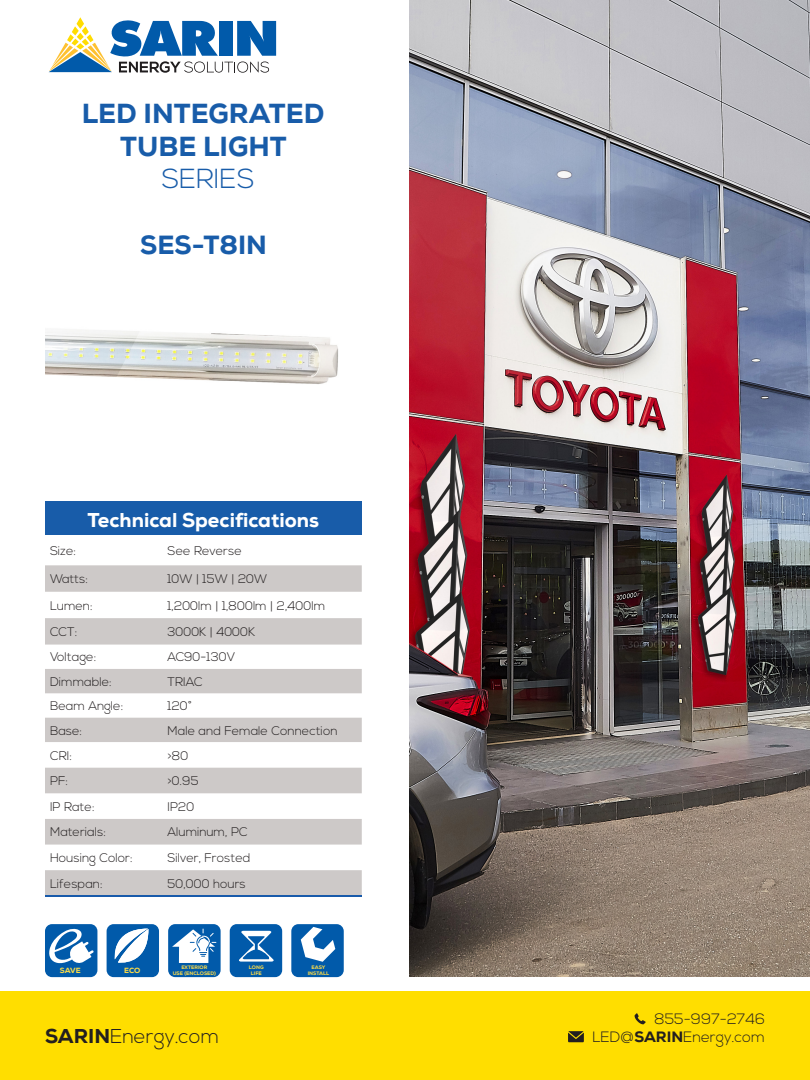
<style>
.page{position:relative;width:810px;height:1080px;background:#fff}
.page>*{position:absolute;margin:0;border:0;box-sizing:border-box;transform-origin:0 0}
.t1{font:800 27.5px/33px "Nexa";color:#185ca9;text-align:center}
.t2{font:300 27.5px "Nexa";color:#185ca9}
.t3{font:800 26.25px "Nexa";color:#185ca9}
.t4{font:800 20px "Nexa";color:#fff}
.t5{font:300 20px "Nexa";color:#231f20}
.t6{font:300 15px/18px "Nexa";color:#231f20;text-align:right}
.t7{font:300 12.5px "Nexa";color:#231f20}
.t8{font:800 7.5px "Nexa";color:#fcdd48}
.t9{font:800 7.5px "Nexa";color:#fcdb48}
.t10{font:800 5px "Nexa";color:#fcdb48}
.s1{font-weight:800}
</style>
<div class="page">
<div style="left:107px;top:924px;width:52px;height:53px;background:#015aaa;border-radius:7px"></div>
<svg style="left:114px;top:929px;width:34px;height:34px"></svg>
<div style="left:45px;top:924px;width:52px;height:53px;background:#015aaa;border-radius:7px"></div>
<svg style="left:49px;top:928px;width:45px;height:36px"></svg>
<div style="left:291px;top:924px;width:53px;height:53px;background:#015aaa;border-radius:7px"></div>
<svg style="left:301px;top:927px;width:34px;height:35px"></svg>
<div style="left:230px;top:924px;width:52px;height:53px;background:#015aaa;border-radius:7px"></div>
<svg style="left:239px;top:931px;width:35px;height:31px"></svg>
<div style="left:168px;top:924px;width:53px;height:53px;background:#015aaa;border-radius:7px"></div>
<svg style="left:172px;top:929px;width:44px;height:34px"></svg>
<div style="left:0;top:991px;width:810px;height:89px;background:#ffde00"></div>
<svg style="left:49px;top:17px;width:227px;height:56px"></svg>
<svg style="left:568px;top:1031px;width:16px;height:11px"></svg>
<svg style="left:635px;top:1013px;width:11px;height:11px"></svg>
<img style="left:409px;top:0;width:401px;height:977px">
<div style="left:45px;top:502px;width:317px;height:33px;background:#185ca9"></div>
<svg style="left:45px;top:565px;width:317px;height:330px;fill:#cdc9c8"></svg>
<hr style="left:45px;top:895px;width:317px;height:2px;background:#185aaa">
<img style="left:45px;top:330px;width:293px;height:54px">
<p class="t1" style="left:82px;top:97px;width:244px">LED INTEGRATED<br>TUBE LIGHT</p>
<p class="t2" style="left:162px;top:163px;width:94px">SERIES</p>
<p class="t3" style="left:140px;top:228px;width:128px">SES-T8IN</p>
<p class="t4" style="left:88px;top:507px;width:233px">Technical Specifications</p>
<p class="t7" style="left:50px;top:544px;width:28px">Size:</p>
<p class="t7" style="left:168px;top:544px;width:76px">See Reverse</p>
<p class="t7" style="left:50px;top:572px;width:40px">Watts:</p>
<p class="t7" style="left:168px;top:572px;width:101px">10W | 15W | 20W</p>
<p class="t7" style="left:50px;top:598px;width:44px">Lumen:</p>
<p class="t7" style="left:168px;top:598px;width:159px">1,200lm | 1,800lm | 2,400lm</p>
<p class="t7" style="left:50px;top:625px;width:29px">CCT:</p>
<p class="t7" style="left:168px;top:625px;width:89px">3000K | 4000K</p>
<p class="t7" style="left:50px;top:650px;width:48px">Voltage:</p>
<p class="t7" style="left:168px;top:650px;width:69px">AC90-130V</p>
<p class="t7" style="left:50px;top:674px;width:63px">Dimmable:</p>
<p class="t7" style="left:168px;top:674px;width:37px">TRIAC</p>
<p class="t7" style="left:50px;top:699px;width:75px">Beam Angle:</p>
<p class="t7" style="left:168px;top:699px;width:26px">120°</p>
<p class="t7" style="left:50px;top:723px;width:34px">Base:</p>
<p class="t7" style="left:168px;top:723px;width:172px">Male and Female Connection</p>
<p class="t7" style="left:50px;top:748px;width:24px">CRI:</p>
<p class="t7" style="left:168px;top:748px;width:22px">&gt;80</p>
<p class="t7" style="left:50px;top:774px;width:20px">PF:</p>
<p class="t7" style="left:168px;top:774px;width:33px">&gt;0.95</p>
<p class="t7" style="left:50px;top:799px;width:46px">IP Rate:</p>
<p class="t7" style="left:168px;top:799px;width:28px">IP20</p>
<p class="t7" style="left:50px;top:825px;width:58px">Materials:</p>
<p class="t7" style="left:168px;top:825px;width:82px">Aluminum, PC</p>
<p class="t7" style="left:50px;top:851px;width:84px">Housing Color:</p>
<p class="t7" style="left:168px;top:851px;width:85px">Silver, Frosted</p>
<p class="t7" style="left:50px;top:876px;width:54px">Lifespan:</p>
<p class="t7" style="left:168px;top:876px;width:80px">50,000 hours</p>
<p class="t8" style="left:60px;top:965px;width:22px">SAVE</p>
<p class="t9" style="left:124px;top:965px;width:18px">ECO</p>
<p class="t10" style="left:181px;top:964px;width:28px">EXTERIOR</p>
<p class="t10" style="left:173px;top:970px;width:45px">USE (ENCLOSED)</p>
<p class="t10" style="left:249px;top:964px;width:16px">LONG</p>
<p class="t10" style="left:251px;top:970px;width:12px">LIFE</p>
<p class="t10" style="left:312px;top:964px;width:15px">EASY</p>
<p class="t10" style="left:308px;top:970px;width:23px">INSTALL</p>
<h3 class="t5" style="left:45px;top:1024px;width:176px"><span class="s1">SARIN</span>Energy.com</h3>
<p class="t6" style="left:592px;top:1011px;width:174px">855-997-2746<br>LED@<span class="s1">SARIN</span>Energy.com</p>
</div>
